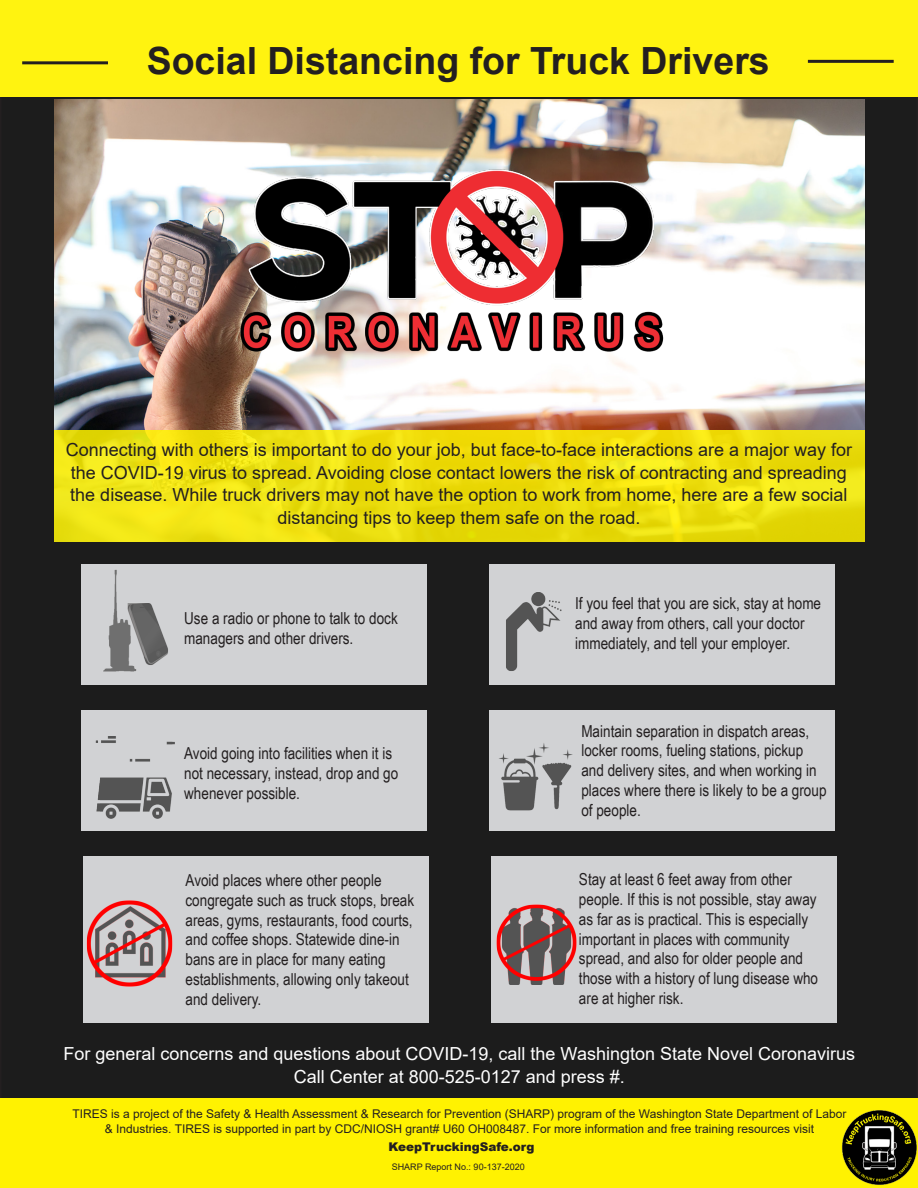
<style>
.page{position:relative;width:918px;height:1188px;background:#fff}
.page>*{position:absolute;margin:0;border:0;box-sizing:border-box;transform-origin:0 0}
.t1{font:700 37.5px "Arial";color:#231f20}
.t2{font:18px/22.5px "Arial";color:#231f20;text-align:center}
.t3{font:18px/22.5px "Arial";color:#fff;text-align:center}
.t4{font:16.5px/19.8px "Arial Narrow";color:#231f20}
.t5{font:12px/14.4px "Arial";color:#231f20;text-align:center}
.t6{font:900 12px "Arial";color:#231f20}
.t7{font:9px "Arial";color:#231f20}
</style>
<div class="page">
<div style="left:0;top:97px;width:918px;height:1001px;background:#1c1c1c"></div>
<div style="left:0;top:0;width:918px;height:97px;background:#fff310"></div>
<div style="left:0;top:1098px;width:918px;height:90px;background:#fff201"></div>
<hr style="left:22px;top:61px;width:86px;height:3px;background:#231f20">
<img style="left:55px;top:99px;width:810px;height:331px">
<hr style="left:808px;top:60px;width:86px;height:3px;background:#231f20">
<img style="left:187px;top:132px;width:529px;height:246px">
<svg style="left:55px;top:430px;width:810px;height:112px"></svg>
<div style="left:81px;top:564px;width:346px;height:121px;background:#d1d2d4"></div>
<div style="left:81px;top:710px;width:346px;height:121px;background:#d1d2d4"></div>
<div style="left:83px;top:857px;width:345px;height:166px;background:#d1d2d4"></div>
<div style="left:491px;top:857px;width:345px;height:166px;background:#d1d2d4"></div>
<div style="left:489px;top:710px;width:346px;height:121px;background:#d1d2d4"></div>
<div style="left:489px;top:564px;width:346px;height:121px;background:#d1d2d4"></div>
<img style="left:147px;top:603px;width:21px;height:62px">
<img style="left:92px;top:560px;width:55px;height:112px">
<img style="left:95px;top:736px;width:80px;height:83px">
<img style="left:86px;top:900px;width:87px;height:87px">
<img style="left:506px;top:592px;width:56px;height:79px">
<img style="left:499px;top:743px;width:74px;height:68px">
<img style="left:496px;top:904px;width:81px;height:81px">
<img style="left:842px;top:1110px;width:74px;height:75px">
<h1 class="t1" style="left:147px;top:35px;width:625px">Social Distancing for Truck Drivers</h1>
<p class="t2" style="left:66px;top:439px;width:788px">Connecting with others is important to do your job, but face-to-face interactions are a major way for the COVID-19 virus to spread. Avoiding close contact lowers the risk of contracting and spreading the disease. While truck drivers may not have the option to work from home, here are a few social distancing tips to keep them safe on the road.</p>
<p class="t4" style="left:184px;top:608px;width:215px">Use a radio or phone to talk to dock managers and other drivers.</p>
<p class="t4" style="left:184px;top:743px;width:216px">Avoid going into facilities when it is not necessary, instead, drop and go whenever possible.</p>
<p class="t4" style="left:575px;top:593px;width:247px">If you feel that you are sick, stay at home and away from others, call your doctor immediately, and tell your employer.</p>
<p class="t4" style="left:581px;top:720px;width:247px">Maintain separation in dispatch areas, locker rooms, fueling stations, pickup and delivery sites, and when working in places where there is likely to be a group of people.</p>
<p class="t4" style="left:579px;top:869px;width:241px">Stay at least 6 feet away from other people. If this is not possible, stay away as far as is practical. This is especially important in places with community spread, and also for older people and those with a history of lung disease who are at higher risk.</p>
<p class="t3" style="left:63px;top:1042px;width:793px">For general concerns and questions about COVID-19, call the Washington State Novel Coronavirus<br>Call Center at 800-525-0127 and press #.</p>
<p class="t5" style="left:73px;top:1107px;width:775px">TIRES is a project of the Safety &amp; Health Assessment &amp; Research for Prevention (SHARP) program of the Washington State Department of Labor &amp; Industries. TIRES is supported in part by CDC/NIOSH grant# U60 OH008487. For more information and free training resources visit</p>
<p class="t6" style="left:389px;top:1138px;width:148px">KeepTruckingSafe.org</p>
<p class="t7" style="left:392px;top:1161px;width:134px">SHARP Report No.: 90-137-2020</p>
<p class="t4" style="left:186px;top:870px;width:230px">Avoid places where other people congregate such as truck stops, break areas, gyms, restaurants, food courts, and coffee shops. Statewide dine-in bans are in place for many eating establishments, allowing only takeout and delivery.</p>
</div>
